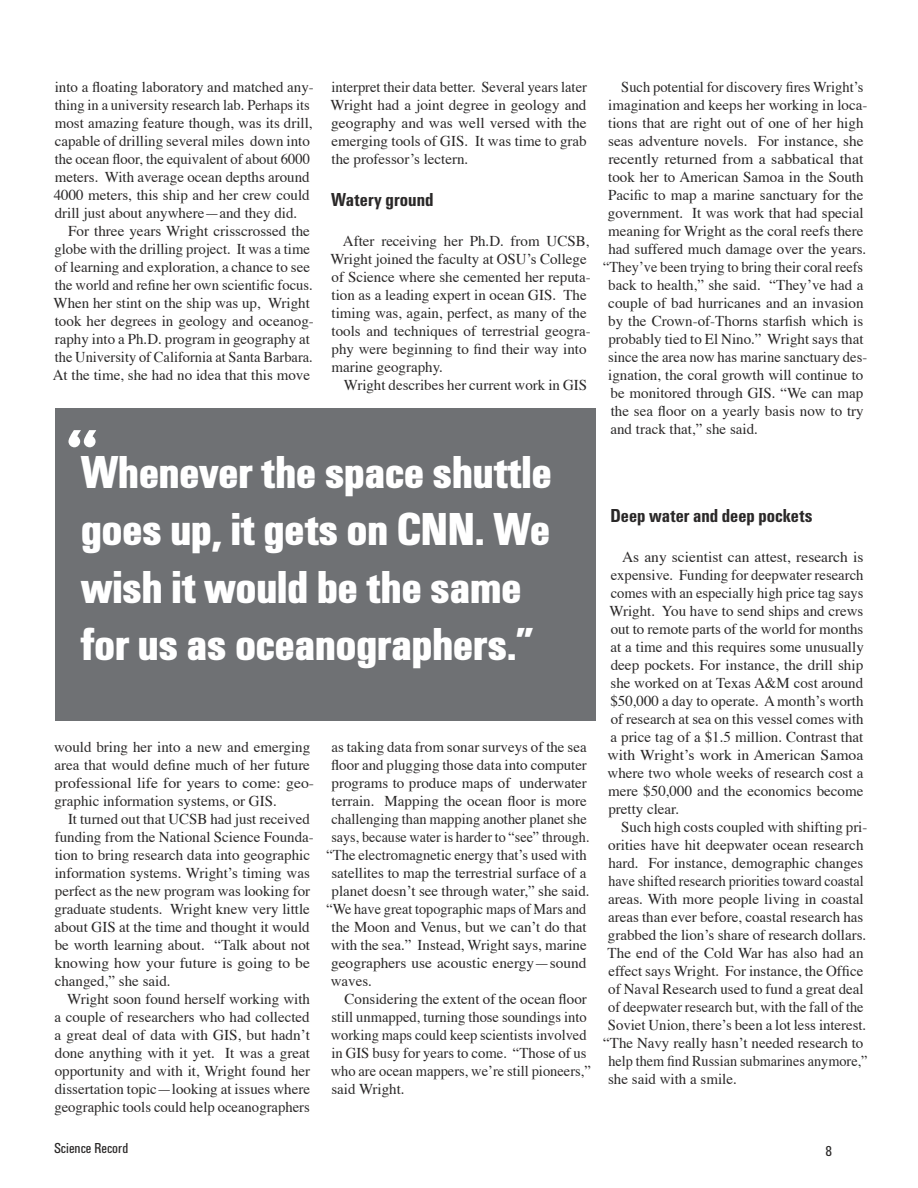
<style>
.page{position:relative;width:918px;height:1188px;background:#fff}
.page>*{position:absolute;margin:0;border:0;box-sizing:border-box;transform-origin:0 0}
.t1{font:800 48px/57.6px "Unitus Condensed LH";color:#fff;text-align:center}
.t2{font:700 19.5px "Unitus Condensed";color:#2a2828}
.t3{font:15px/18px "Times";color:#2a2828}
.t4{font:15px "Times";color:#2a2828;scale:.96 1}
.t5{font:15px "Times";color:#2a2828;scale:.94 1}
.t6{font:15px "Times";color:#2a2828;scale:.95 1}
.t7{font:15px "Times";color:#2a2828;scale:1.05 1}
.t8{font:15px "Unitus Condensed";color:#2a2828}
.s1{font-family:"Gillies Gothic";font-weight:700;font-size:90px}
</style>
<div class="page">
<div style="left:56px;top:409px;width:540px;height:312px;background:#6f7174"></div>
<p class="t3" style="left:54px;top:79px;width:262px">into a floating laboratory and matched any&shy;thing in a university research lab. Perhaps its most amazing feature though, was its drill, capable of drilling several miles down into the ocean floor, the equivalent of about 6000 meters. With average ocean depths around 4000 meters, this ship and her crew could drill just about anywhere—and they did.</p>
<p class="t3" style="left:53px;top:223px;width:263px;text-indent:15px">For three years Wright crisscrossed the globe with the drilling project. It was a time of learning and exploration, a chance to see the world and refine her own scientific focus.<br>When her stint on the ship was up, Wright took her degrees in geology and oceanog&shy;raphy into a Ph.D. program in geography at the University of California at Santa Barbara.<br>At the time, she had no idea that this move</p>
<p class="t3" style="left:330px;top:79px;width:258px;text-align:justify">interpret their data better. Several years later Wright had a joint degree in geology and geography and was well versed with the emerging tools of GIS. It was time to grab the professor’s lectern.</p>
<h2 class="t2" style="left:331px;top:188px;width:104px">Watery ground</h2>
<p class="t3" style="left:330px;top:233px;width:262px;text-indent:13px">After receiving her Ph.D. from UCSB, Wright joined the faculty at OSU’s College of Science where she cemented her reputa&shy;tion as a leading expert in ocean GIS. The timing was, again, perfect, as many of the tools and techniques of terrestrial geogra&shy;phy were beginning to find their way into marine geography.</p>
<p class="t3" style="left:344px;top:377px;width:245px">Wright describes her current work in GIS</p>
<h1 class="t1" style="left:54px;top:443px;width:499px"><span class="s1">“</span>Whenever the space shuttle goes up, it gets on CNN. We wish it would be the same for us as oceanographers.”</h1>
<p class="t3" style="left:54px;top:739px;width:262px">would bring her into a new and emerging area that would define much of her future professional life for years to come: geo&shy;graphic information systems, or GIS.</p>
<p class="t3" style="left:54px;top:811px;width:261px;text-indent:14px">It turned out that UCSB had just received funding from the National Science Founda&shy;tion to bring research data into geographic information systems. Wright’s timing was perfect as the new program was looking for graduate students. Wright knew very little about GIS at the time and thought it would be worth learning about. “Talk about not knowing how your future is going to be changed,” she said.</p>
<p class="t3" style="left:54px;top:991px;width:257px;text-align:justify;text-indent:13px">Wright soon found herself working with a couple of researchers who had collected a great deal of data with GIS, but hadn’t done anything with it yet. It was a great opportunity and with it, Wright found her dissertation topic—looking at issues where geographic tools could help oceanographers</p>
<p class="t3" style="left:331px;top:739px;width:257px">as taking data from sonar surveys of the sea</p>
<p class="t3" style="left:331px;top:757px;width:257px">floor and plugging those data into computer</p>
<p class="t3" style="left:332px;top:775px;width:257px">programs to produce maps of underwater</p>
<p class="t3" style="left:332px;top:793px;width:257px">terrain. Mapping the ocean floor is more</p>
<p class="t4" style="left:332px;top:810px;width:267px">challenging than mapping another planet she</p>
<p class="t5" style="left:331px;top:828px;width:276px">says, because water is harder to “see” through.</p>
<p class="t3" style="left:326px;top:847px;width:262px">“The electromagnetic energy that’s used with</p>
<p class="t3" style="left:331px;top:865px;width:257px">satellites to map the terrestrial surface of a</p>
<p class="t3" style="left:332px;top:883px;width:259px">planet doesn’t see through water,” she said.</p>
<p class="t6" style="left:326px;top:900px;width:275px">“We have great topographic maps of Mars and</p>
<p class="t3" style="left:332px;top:919px;width:257px">the Moon and Venus, but we can’t do that</p>
<p class="t3" style="left:331px;top:937px;width:258px">with the sea.” Instead, Wright says, marine</p>
<p class="t3" style="left:331px;top:955px;width:257px">geographers use acoustic energy—sound</p>
<p class="t3" style="left:331px;top:973px;width:43px">waves.</p>
<p class="t3" style="left:345px;top:991px;width:244px">Considering the extent of the ocean floor</p>
<p class="t3" style="left:331px;top:1009px;width:257px">still unmapped, turning those soundings into</p>
<p class="t4" style="left:331px;top:1026px;width:268px">working maps could keep scientists involved</p>
<p class="t3" style="left:331px;top:1045px;width:257px">in GIS busy for years to come. “Those of us</p>
<p class="t3" style="left:331px;top:1063px;width:262px">who are ocean mappers, we’re still pioneers,”</p>
<p class="t3" style="left:331px;top:1081px;width:75px">said Wright.</p>
<p class="t3" style="left:621px;top:79px;width:244px">Such potential for discovery fires Wright’s</p>
<p class="t3" style="left:608px;top:97px;width:261px">imagination and keeps her working in loca-</p>
<p class="t3" style="left:608px;top:115px;width:257px">tions that are right out of one of her high</p>
<p class="t3" style="left:608px;top:133px;width:257px">seas adventure novels. For instance, she</p>
<p class="t7" style="left:608px;top:150px;width:244px">recently returned from a sabbatical that</p>
<p class="t3" style="left:608px;top:169px;width:257px">took her to American Samoa in the South</p>
<p class="t3" style="left:608px;top:187px;width:257px">Pacific to map a marine sanctuary for the</p>
<p class="t3" style="left:608px;top:205px;width:257px">government. It was work that had special</p>
<p class="t3" style="left:608px;top:223px;width:257px">meaning for Wright as the coral reefs there</p>
<p class="t3" style="left:608px;top:241px;width:259px">had suffered much damage over the years.</p>
<p class="t4" style="left:603px;top:258px;width:272px">“They’ve been trying to bring their coral reefs</p>
<p class="t3" style="left:608px;top:277px;width:257px">back to health,” she said. “They’ve had a</p>
<p class="t3" style="left:608px;top:295px;width:257px">couple of bad hurricanes and an invasion</p>
<p class="t3" style="left:608px;top:313px;width:257px">by the Crown-of-Thorns starfish which is</p>
<p class="t3" style="left:608px;top:331px;width:257px">probably tied to El Nino.” Wright says that</p>
<p class="t3" style="left:608px;top:349px;width:261px">since the area now has marine sanctuary des-</p>
<p class="t3" style="left:608px;top:367px;width:257px">ignation, the coral growth will continue to</p>
<p class="t3" style="left:611px;top:385px;width:254px">be monitored through GIS. “We can map</p>
<p class="t3" style="left:611px;top:403px;width:255px">the sea floor on a yearly basis now to try</p>
<p class="t3" style="left:610px;top:421px;width:149px">and track that,” she said.</p>
<h2 class="t2" style="left:611px;top:504px;width:203px">Deep water and deep pockets</h2>
<p class="t3" style="left:608px;top:549px;width:258px;text-align:justify;text-indent:15px">As any scientist can attest, research is expensive. Funding for deepwater research comes with an especially high price tag says Wright. You have to send ships and crews out to remote parts of the world for months at a time and this requires some unusually deep pockets. For instance, the drill ship she worked on at Texas A&amp;M cost around $50,000 a day to operate. A month’s worth of research at sea on this vessel comes with a price tag of a $1.5 million. Contrast that with Wright’s work in American Samoa where two whole weeks of research cost a mere $50,000 and the economics become pretty clear.</p>
<p class="t3" style="left:621px;top:819px;width:248px">Such high costs coupled with shifting pri-</p>
<p class="t3" style="left:608px;top:837px;width:257px">orities have hit deepwater ocean research</p>
<p class="t3" style="left:608px;top:855px;width:257px">hard. For instance, demographic changes</p>
<p class="t5" style="left:608px;top:872px;width:273px">have shifted research priorities toward coastal</p>
<p class="t3" style="left:608px;top:891px;width:257px">areas. With more people living in coastal</p>
<p class="t3" style="left:608px;top:909px;width:257px">areas than ever before, coastal research has</p>
<p class="t3" style="left:608px;top:927px;width:260px">grabbed the lion’s share of research dollars.</p>
<p class="t3" style="left:608px;top:945px;width:257px">The end of the Cold War has also had an</p>
<p class="t3" style="left:608px;top:963px;width:257px">effect says Wright. For instance, the Office</p>
<p class="t3" style="left:608px;top:981px;width:257px">of Naval Research used to fund a great deal</p>
<p class="t4" style="left:608px;top:998px;width:267px">of deepwater research but, with the fall of the</p>
<p class="t3" style="left:608px;top:1017px;width:260px">Soviet Union, there’s been a lot less interest.</p>
<p class="t3" style="left:603px;top:1035px;width:262px">“The Navy really hasn’t needed research to</p>
<p class="t6" style="left:608px;top:1052px;width:274px">help them find Russian submarines anymore,”</p>
<p class="t3" style="left:608px;top:1071px;width:130px">she said with a smile.</p>
<p class="t8" style="left:54px;top:1139px;width:76px">Science Record</p>
<p class="t8" style="left:825px;top:1142px;width:8px">8</p>
</div>
